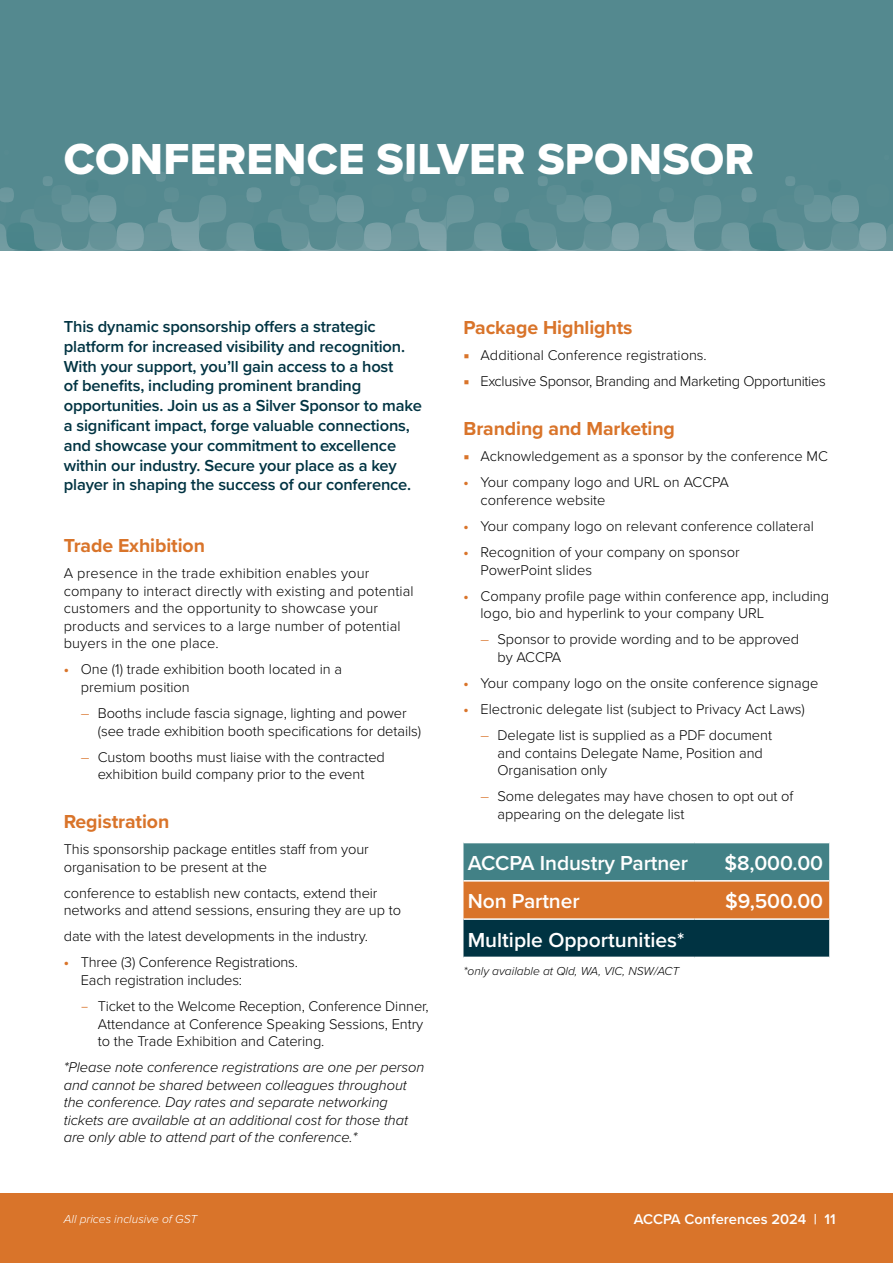
<style>
.page{position:relative;width:893px;height:1263px;background:#fff}
.page>*{position:absolute;margin:0;border:0;box-sizing:border-box;transform-origin:0 0}
.t1{font:45px "Proxima Nova Extrabld";letter-spacing:.005em;color:#fff}
.t2{font:600 21px "Proxima Nova";letter-spacing:-.005em;color:#fff}
.t3{font:700 19.5px "Proxima Nova";letter-spacing:-.005em;color:#d9742a}
.t4{font:600 16.5px/19.8px "Proxima Nova";letter-spacing:-.01em;color:#003342}
.t5{font:300 14.7px/17.5px "Proxima Nova";letter-spacing:-.005em;color:#000}
.t6{font:italic 300 14.7px/17.5px "Proxima Nova";letter-spacing:-.005em;color:#000}
.t7{font:600 14.7px "Proxima Nova";color:#fff}
.t8{font:italic 300 12px "Proxima Nova";color:#000}
.t9{font:italic 300 12px "Proxima Nova";color:#fff}
.s1{font-weight:700;color:#d9742a}
.s2{color:#d9742a}
.s3{font-family:"Acumin Pro";font-weight:200;color:#d9742a}
.s4{font-family:"Acumin Pro";font-weight:900;color:#d9742a}
</style>
<div class="page">
<div style="left:0;top:1193px;width:893px;height:70px;background:#d9742a"></div>
<div style="left:0;top:0;width:893px;height:251px;background:#54898f"></div>
<svg style="left:0;top:172px;width:893px;height:79px"></svg>
<svg style="left:463px;top:843px;width:366px;height:114px;background:#606453"></svg>
<hr style="left:463px;top:918px;width:231px;height:2px;background:#fff">
<hr style="left:694px;top:918px;width:135px;height:2px;background:#fff">
<hr style="left:463px;top:880px;width:231px;height:1px;background:#fff">
<hr style="left:694px;top:880px;width:135px;height:1px;background:#fff">
<h1 class="t1" style="left:64px;top:126px;width:692px">CONFERENCE SILVER SPONSOR</h1>
<p class="t4" style="left:64px;top:316px;width:360px">This dynamic sponsorship offers a strategic platform for increased visibility and recognition.<br>With your support, you’ll gain access to a host<br>of benefits, including prominent branding opportunities. Join us as a Silver Sponsor to make a significant impact, forge valuable connections, and showcase your commitment to excellence within our industry. Secure your place as a key player in shaping the success of our conference.</p>
<h3 class="t3" style="left:64px;top:531px;width:143px">Trade Exhibition</h3>
<p class="t5" style="left:64px;top:564px;width:351px">A presence in the trade exhibition enables your company to interact directly with existing and potential customers and the opportunity to showcase your products and services to a large number of potential buyers in the one place.</p>
<p class="t5" style="left:81px;top:660px;width:263px;text-indent:-17px"><span class="s1">•</span> One (1) trade exhibition booth located in a premium position</p>
<p class="t5" style="left:98px;top:703px;width:325px;text-indent:-17px"><span class="s2">–</span> Booths include fascia signage, lighting and power (see trade exhibition booth specifications for details)</p>
<p class="t5" style="left:81px;top:747px;width:306px;text-align:center"><span class="s2">–</span> Custom booths must liaise with the contracted exhibition build company prior to the event</p>
<h3 class="t3" style="left:64px;top:807px;width:107px">Registration</h3>
<p class="t5" style="left:64px;top:840px;width:307px">This sponsorship package entitles staff from your organisation to be present at the</p>
<p class="t5" style="left:64px;top:883px;width:339px">conference to establish new contacts, extend their networks and attend sessions, ensuring they are up to</p>
<p class="t5" style="left:64px;top:927px;width:306px">date with the latest developments in the industry.</p>
<p class="t5" style="left:81px;top:953px;width:219px;text-indent:-17px"><span class="s1">•</span> Three (3) Conference Registrations.<br>Each registration includes:</p>
<p class="t5" style="left:98px;top:996px;width:332px;text-indent:-17px"><span class="s3">–</span> Ticket to the Welcome Reception, Conference Dinner,<br>Attendance at Conference Speaking Sessions, Entry to the Trade Exhibition and Catering.</p>
<p class="t6" style="left:64px;top:1058px;width:362px">*Please note conference registrations are one per person and cannot be shared between colleagues throughout the conference. Day rates and separate networking tickets are available at an additional cost for those that are only able to attend part of the conference.*</p>
<h3 class="t3" style="left:463px;top:313px;width:171px">Package Highlights</h3>
<p class="t5" style="left:463px;top:346px;width:245px"><span class="s4">•</span> Additional Conference registrations.</p>
<p class="t5" style="left:463px;top:372px;width:364px"><span class="s4">•</span> Exclusive Sponsor, Branding and Marketing Opportunities</p>
<h3 class="t3" style="left:463px;top:414px;width:213px">Branding and Marketing</h3>
<p class="t5" style="left:463px;top:447px;width:366px"><span class="s4">•</span> Acknowledgement as a sponsor by the conference MC</p>
<p class="t5" style="left:480px;top:473px;width:250px;text-indent:-17px"><span class="s1">•</span> Your company logo and URL on ACCPA conference website</p>
<p class="t5" style="left:463px;top:517px;width:352px"><span class="s1">•</span> Your company logo on relevant conference collateral</p>
<p class="t5" style="left:480px;top:543px;width:261px;text-indent:-17px"><span class="s1">•</span> Recognition of your company on sponsor<br>PowerPoint slides</p>
<p class="t5" style="left:480px;top:586px;width:350px;text-indent:-17px"><span class="s1">•</span> Company profile page within conference app, including logo, bio and hyperlink to your company URL</p>
<p class="t5" style="left:497px;top:630px;width:303px;text-indent:-17px"><span class="s2">–</span> Sponsor to provide wording and to be approved by ACCPA</p>
<p class="t5" style="left:463px;top:673px;width:356px"><span class="s1">•</span> Your company logo on the onsite conference signage</p>
<p class="t5" style="left:463px;top:699px;width:343px"><span class="s1">•</span> Electronic delegate list (subject to Privacy Act Laws)</p>
<p class="t5" style="left:497px;top:725px;width:276px;text-indent:-17px"><span class="s2">–</span> Delegate list is supplied as a PDF document and contains Delegate Name, Position and<br>Organisation only</p>
<p class="t5" style="left:497px;top:787px;width:297px;text-indent:-17px"><span class="s2">–</span> Some delegates may have chosen to opt out of appearing on the delegate list</p>
<h2 class="t2" style="left:468px;top:847px;width:222px">ACCPA Industry Partner</h2>
<h2 class="t2" style="left:724px;top:847px;width:100px">$8,000.00</h2>
<h2 class="t2" style="left:468px;top:886px;width:113px">Non Partner</h2>
<h2 class="t2" style="left:725px;top:886px;width:100px">$9,500.00</h2>
<h2 class="t2" style="left:468px;top:924px;width:218px">Multiple Opportunities*</h2>
<p class="t8" style="left:463px;top:962px;width:217px">*only available at Qld, WA, VIC, NSW/ACT</p>
<p class="t9" style="left:64px;top:1210px;width:135px">All prices inclusive of GST</p>
<p class="t7" style="left:634px;top:1208px;width:203px">ACCPA Conferences 2024 | 11</p>
</div>
